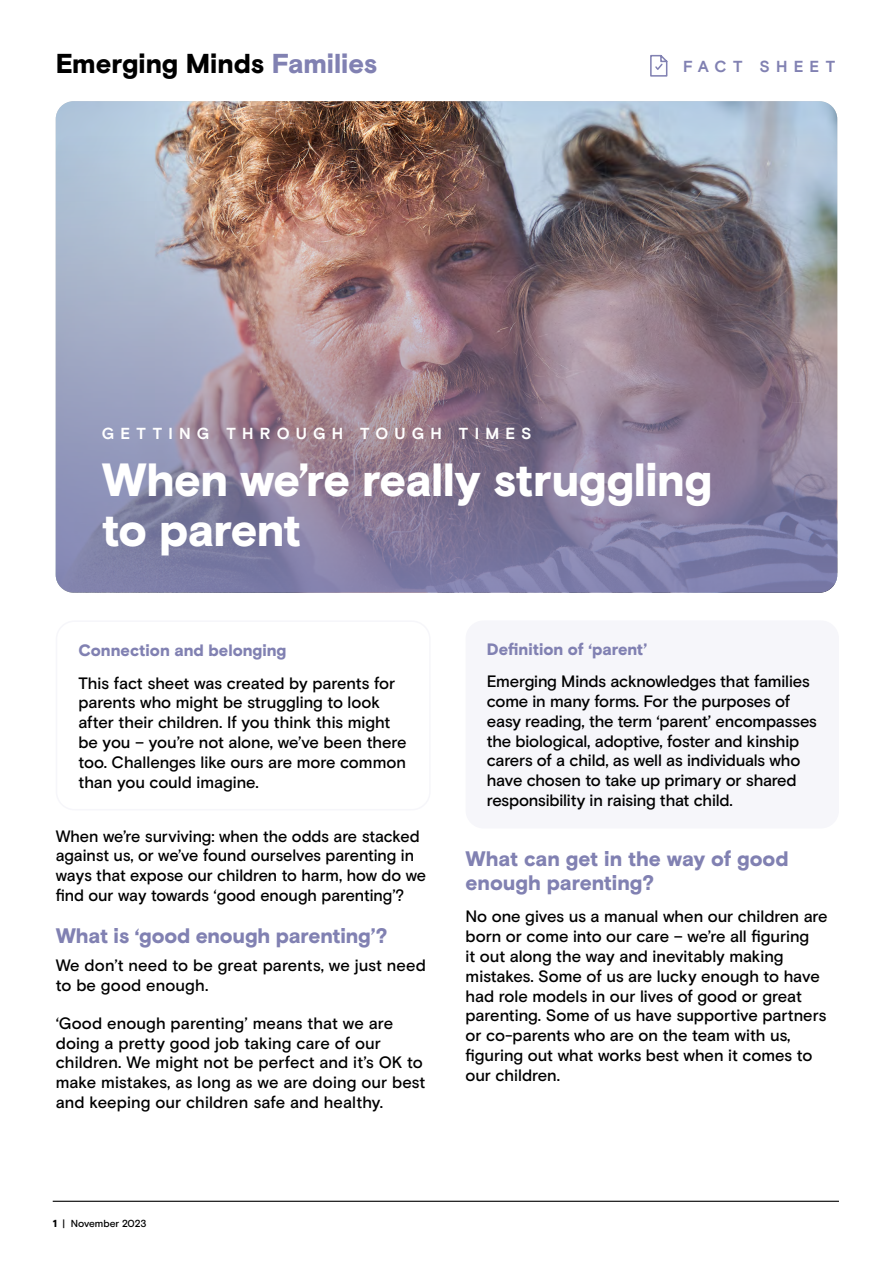
<style>
.page{position:relative;width:893px;height:1263px;background:#fff}
.page>*{position:absolute;margin:0;border:0;box-sizing:border-box;transform-origin:0 0}
.t1{font:900 46.5px/49.5px "Basis Grotesque Pro";letter-spacing:-.01em;color:#fff}
.t2{font:900 27.3px "Basis Grotesque Pro";letter-spacing:-.005em;color:#000}
.t3{font:900 21px/24px "Basis Grotesque Pro";letter-spacing:-.01em;color:#8181b2}
.t4{font:500 16.5px/19.8px "Basis Grotesque Pro";letter-spacing:-.005em;color:#000}
.t5{font:900 16.5px "Basis Grotesque Pro";color:#8181b2}
.t6{font:700 15.9px "Basis Grotesque Pro";letter-spacing:.39em;color:#fff}
.t7{font:700 15.9px "Basis Grotesque Pro";letter-spacing:.385em;color:#8181b2}
.t8{font:500 10.2px "Basis Grotesque Pro";letter-spacing:-.015em;color:#000}
.s1{color:#8181b2}
.s2{font-weight:900}
</style>
<div class="page">
<hr style="left:53px;top:1201px;width:786px;height:1px;background:#000">
<img style="left:56px;top:101px;width:781px;height:492px">
<img style="left:56px;top:135px;width:781px;height:458px;border-radius:18px">
<div style="left:56px;top:620px;width:375px;height:190px;border:2px solid #f6f6fa;border-radius:18px"></div>
<div style="left:466px;top:620px;width:373px;height:208px;background:#f6f6fa;border-radius:18px"></div>
<svg style="left:650px;top:54px;width:18px;height:23px"></svg>
<h2 class="t2" style="left:56px;top:47px;width:323px">Emerging Minds <span class="s1">Families</span></h2>
<p class="t7" style="left:683px;top:57px;width:154px">FACT SHEET</p>
<p class="t6" style="left:102px;top:424px;width:431px">GETTING THROUGH TOUGH TIMES</p>
<h1 class="t1" style="left:102px;top:458px;width:612px">When we’re really struggling to parent</h1>
<p class="t5" style="left:78px;top:641px;width:209px">Connection and belonging</p>
<p class="t4" style="left:78px;top:673px;width:330px">This fact sheet was created by parents for parents who might be struggling to look after their children. If you think this might be you – you’re not alone, we’ve been there too. Challenges like ours are more common than you could imagine.</p>
<p class="t4" style="left:56px;top:826px;width:372px">When we’re surviving: when the odds are stacked against us, or we’ve found ourselves parenting in ways that expose our children to harm, how do we find our way towards ‘good enough parenting’?</p>
<p class="t3" style="left:56px;top:925px;width:333px">What is ‘good enough parenting’?</p>
<p class="t4" style="left:56px;top:956px;width:372px">We don’t need to be great parents, we just need to be good enough.</p>
<p class="t4" style="left:56px;top:1014px;width:371px">‘Good enough parenting’ means that we are doing a pretty good job taking care of our children. We might not be perfect and it’s OK to make mistakes, as long as we are doing our best and keeping our children safe and healthy.</p>
<p class="t5" style="left:487px;top:639px;width:162px">Definition of ‘parent’</p>
<p class="t4" style="left:487px;top:672px;width:332px">Emerging Minds acknowledges that families come in many forms. For the purposes of easy reading, the term ‘parent’ encompasses the biological, adoptive, foster and kinship carers of a child, as well as individuals who have chosen to take up primary or shared responsibility in raising that child.</p>
<p class="t3" style="left:466px;top:847px;width:325px">What can get in the way of good enough parenting?</p>
<p class="t4" style="left:466px;top:907px;width:364px">No one gives us a manual when our children are born or come into our care – we’re all figuring<br>it out along the way and inevitably making mistakes. Some of us are lucky enough to have had role models in our lives of good or great parenting. Some of us have supportive partners or co-parents who are on the team with us, figuring out what works best when it comes to our children.</p>
<p class="t8" style="left:53px;top:1217px;width:95px"><span class="s2">1</span> | November 2023</p>
</div>
